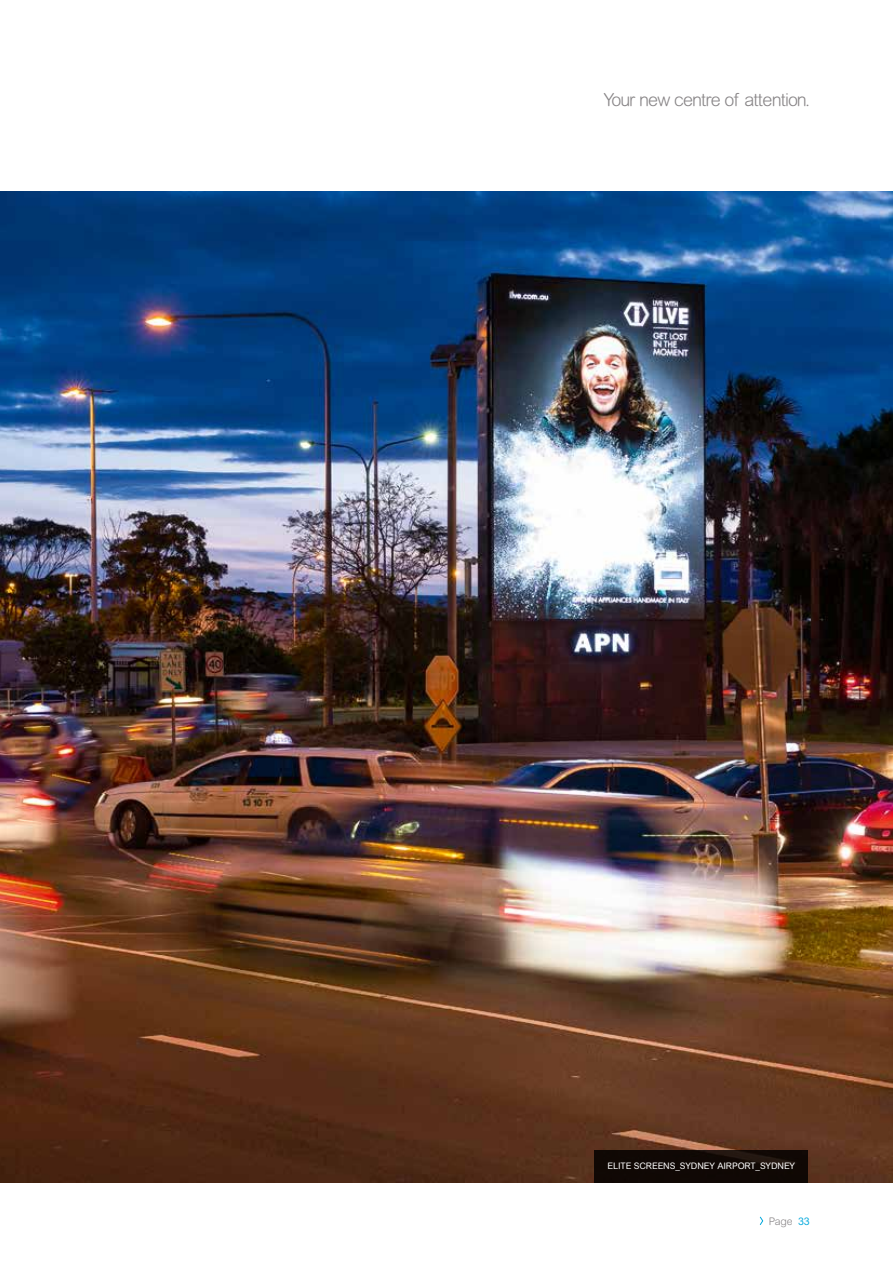
<style>
.page{position:relative;width:893px;height:1263px;background:#fff}
.page>*{position:absolute;margin:0;border:0;box-sizing:border-box;transform-origin:0 0}
.t1{font:300 18px "Arial Rounded MT Pro";letter-spacing:-.045em;color:#878486}
.t2{font:300 10.5px "Arial Rounded MT Pro";color:#878486}
.t3{font:9px "Arial Rounded MT Pro";letter-spacing:-.01em;color:#fff}
.s1{font-weight:400;color:#00a8dc}
</style>
<div class="page">
<img style="left:0;top:191px;width:893px;height:991px">
<svg style="left:595px;top:1150px;width:213px;height:32px;background:#110905"></svg>
<svg style="left:759px;top:1216px;width:5px;height:9px"></svg>
<h1 class="t1" style="left:603px;top:89px;width:208px">Your new centre of attention.</h1>
<p class="t3" style="left:607px;top:1161px;width:189px">ELITE SCREENS_SYDNEY AIRPORT_SYDNEY</p>
<p class="t2" style="left:769px;top:1215px;width:43px">Page <span class="s1">33</span></p>
</div>
